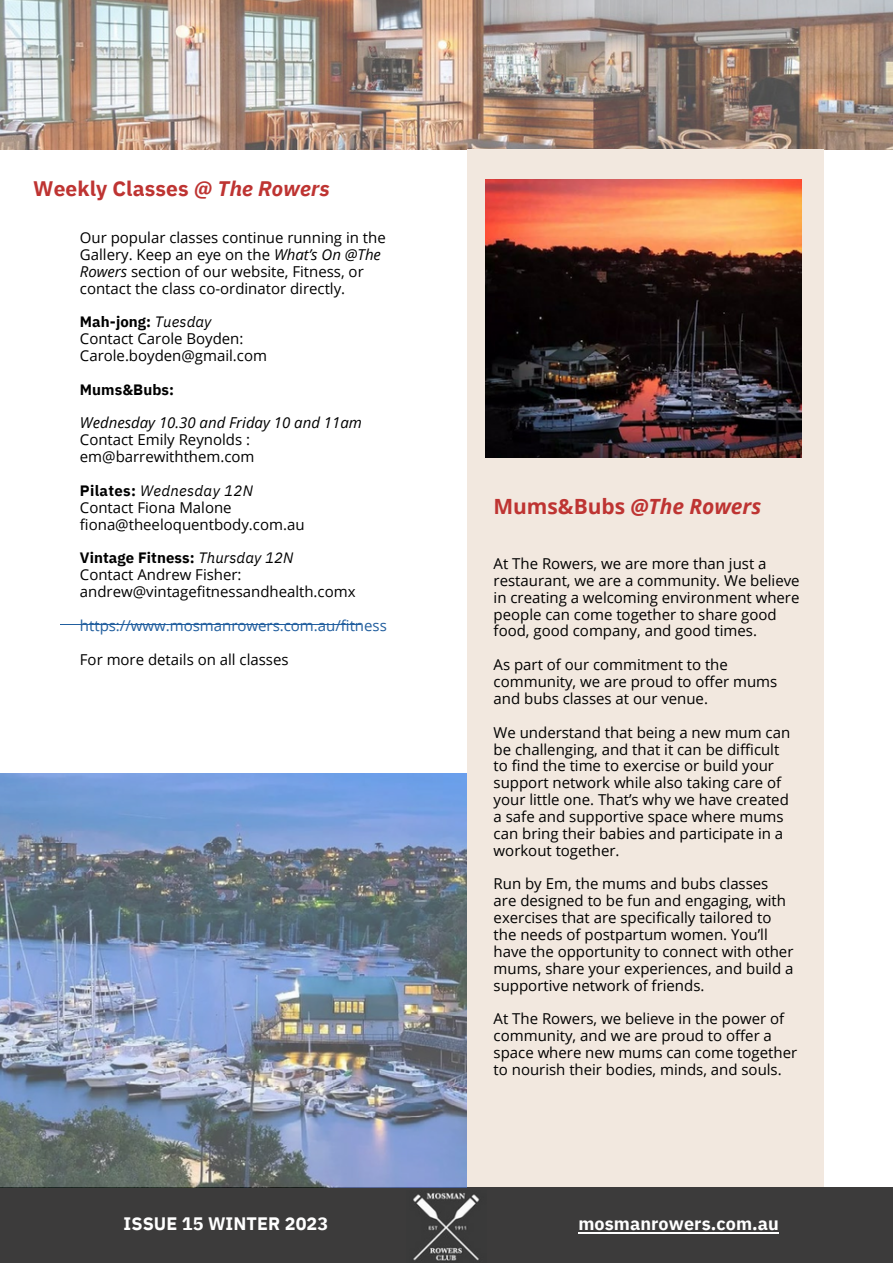
<style>
.page{position:relative;width:893px;height:1264px;background:#fff}
.page>*{position:absolute;margin:0;border:0;box-sizing:border-box;transform-origin:0 0}
.t1{font:700 21px "IBM Plex Sans";letter-spacing:.005em;color:#be3432}
.t2{font:italic 700 21px "Open Sans";color:#be3432}
.t3{font:700 18px "IBM Plex Sans";letter-spacing:.005em;color:#fff}
.t4{font:15px/16.8px "Open Sans";color:#000}
.t5{font:700 15px "IBM Plex Sans";letter-spacing:.005em;color:#000}
.t6{font:15px "Open Sans";color:#215e9e}
.t7{font:italic 15px "Open Sans";color:#000}
.t8{font:italic 15px "IBM Plex Sans";letter-spacing:.02em;color:#000}
.s1{font-style:italic}
.s2{font-weight:400;font-style:italic}
.s3{font-weight:700;font-style:normal}
.s4{font-style:normal}
</style>
<div class="page">
<img style="left:0;top:0;width:892px;height:149px">
<hr style="left:60px;top:624px;width:301px;height:1px;background:#215e9e">
<div style="left:467px;top:150px;width:356px;height:1038px;background:#f2e8df"></div>
<div style="left:0;top:1187px;width:892px;height:75px;background:#3c3b3b"></div>
<hr style="left:578px;top:1232px;width:200px;height:1px;background:#fff">
<img style="left:413px;top:1193px;width:66px;height:68px">
<img style="left:0;top:773px;width:466px;height:414px">
<img style="left:485px;top:180px;width:316px;height:277px">
<p class="t1" style="left:33px;top:174px;width:298px">Weekly Classes <span class="s1">@ The Rowers</span></p>
<p class="t4" style="left:80px;top:229px;width:307px">Our popular classes continue running in the Gallery. Keep an eye on the <span class="s1">What’s On @The Rowers</span> section of our website, Fitness, or contact the class co-ordinator directly.</p>
<p class="t5" style="left:80px;top:312px;width:133px">Mah-jong: <span class="s2">Tuesday</span></p>
<p class="t4" style="left:80px;top:330px;width:188px">Contact Carole Boyden:<br>Carole.boyden@gmail.com</p>
<p class="t5" style="left:80px;top:379px;width:96px">Mums&amp;Bubs:</p>
<p class="t7" style="left:80px;top:412px;width:283px">Wednesday 10.30 and Friday 10 and 11am</p>
<p class="t4" style="left:80px;top:431px;width:176px">Contact Emily Reynolds : em@barrewiththem.com</p>
<p class="t8" style="left:80px;top:480px;width:174px"><span class="s3">Pilates:</span> Wednesday 12N</p>
<p class="t4" style="left:80px;top:498px;width:226px">Contact Fiona Malone fiona@theeloquentbody.com.au</p>
<p class="t5" style="left:80px;top:548px;width:215px">Vintage Fitness: <span class="s2">Thursday 12N</span></p>
<p class="t4" style="left:80px;top:566px;width:277px">Contact Andrew Fisher: andrew@vintagefitnessandhealth.comx</p>
<p class="t6" style="left:80px;top:615px;width:308px">https://www.mosmanrowers.com.au/fitness</p>
<p class="t4" style="left:80px;top:650px;width:210px">For more details on all classes</p>
<p class="t2" style="left:493px;top:492px;width:269px"><span class="s4">Mums&amp;Bubs</span> @The Rowers</p>
<p class="t4" style="left:493px;top:554px;width:307px">At The Rowers, we are more than just a restaurant, we are a community. We believe in creating a welcoming environment where people can come together to share good food, good company, and good times.</p>
<p class="t4" style="left:493px;top:656px;width:285px">As part of our commitment to the community, we are proud to offer mums</p>
<p class="t4" style="left:493px;top:689px;width:216px">and bubs classes at our venue.</p>
<p class="t4" style="left:493px;top:723px;width:298px">We understand that being a new mum can be challenging, and that it can be difficult</p>
<p class="t4" style="left:493px;top:757px;width:297px">to find the time to exercise or build your support network while also taking care of your little one. That’s why we have created</p>
<p class="t4" style="left:493px;top:807px;width:291px;text-align:justify">a safe and supportive space where mums can bring their babies and participate in a workout together.</p>
<p class="t4" style="left:493px;top:875px;width:276px">Run by Em, the mums and bubs classes</p>
<p class="t4" style="left:493px;top:892px;width:294px">are designed to be fun and engaging, with exercises that are specifically tailored to</p>
<p class="t4" style="left:493px;top:925px;width:275px">the needs of postpartum women. You’ll</p>
<p class="t4" style="left:493px;top:942px;width:301px;text-align:justify">have the opportunity to connect with other mums, share your experiences, and build a supportive network of friends.</p>
<p class="t4" style="left:493px;top:1010px;width:305px">At The Rowers, we believe in the power of community, and we are proud to offer a space where new mums can come together to nourish their bodies, minds, and souls.</p>
<p class="t3" style="left:123px;top:1211px;width:206px">ISSUE 15 WINTER 2023</p>
<p class="t3" style="left:578px;top:1211px;width:202px">mosmanrowers.com.au</p>
</div>
